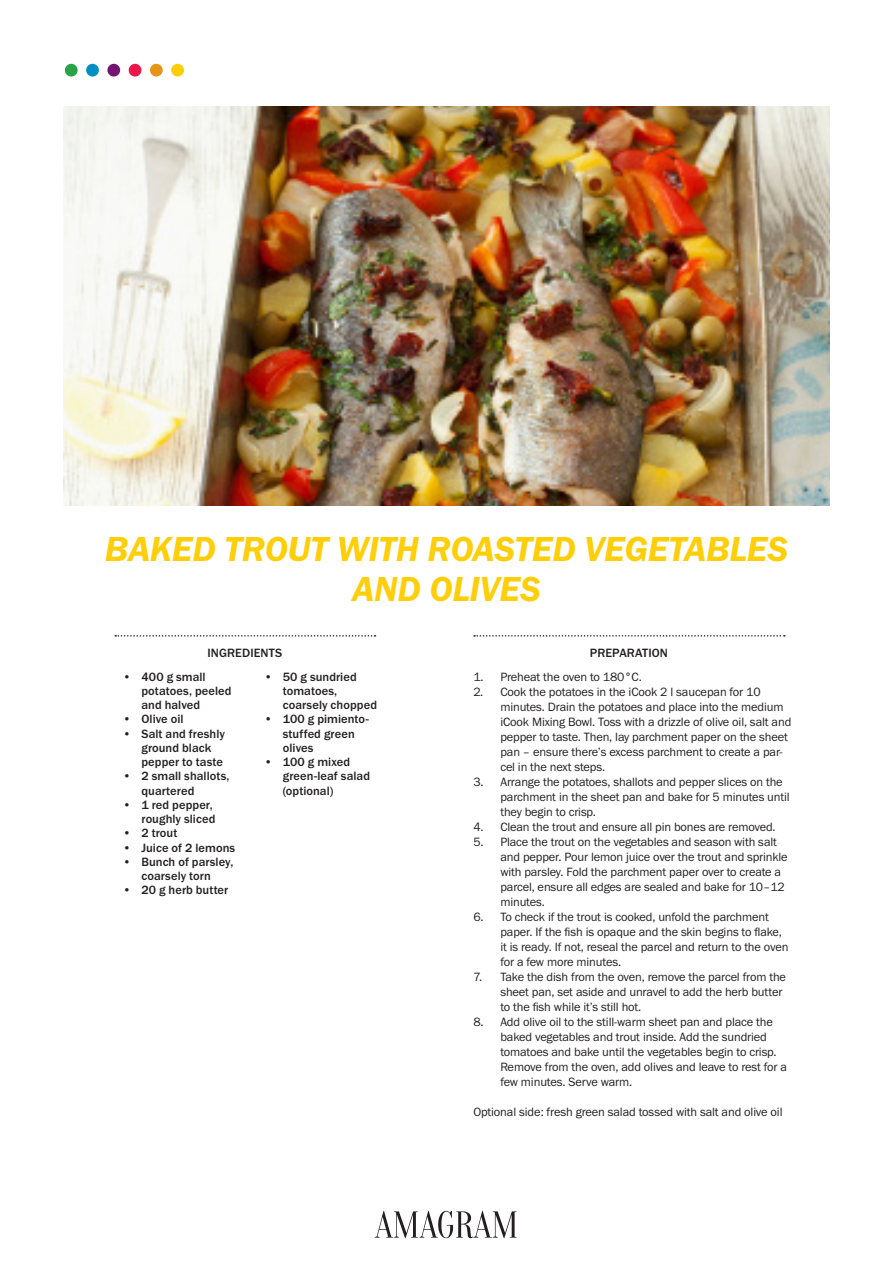
<style>
.page{position:relative;width:893px;height:1263px;background:#fff}
.page>*{position:absolute;margin:0;border:0;box-sizing:border-box;transform-origin:0 0}
.Cards_description_He{font:36px/40.5px "Franklin Gothic URW Dem Ita";letter-spacing:-.005em;color:#fece08;text-align:center}
.Cards_description_co{font:12.45px/15px "Franklin Gothic URW Boo";letter-spacing:-.01em;color:#231f20}
.INGREDIENTS_Versal_8{font:500 12.45px/14.2px "Franklin Gothic URW";letter-spacing:.005em;color:#231f20}
.s1{font-family:"Franklin Gothic URW Boo";font-weight:400}
</style>
<div class="page">
<img style="left:64px;top:106px;width:765px;height:400px">
<svg style="left:474px;top:635px;width:311px;height:2px"></svg>
<svg style="left:115px;top:635px;width:260px;height:2px"></svg>
<div style="left:171px;top:64px;width:13px;height:13px;background:#fece08;border-radius:50%"></div>
<div style="left:150px;top:64px;width:13px;height:13px;background:#e89418;border-radius:50%"></div>
<div style="left:129px;top:64px;width:12px;height:13px;background:#ed164b;border-radius:50%"></div>
<div style="left:107px;top:64px;width:13px;height:13px;background:#731372;border-radius:50%"></div>
<div style="left:86px;top:64px;width:13px;height:13px;background:#008fc5;border-radius:50%"></div>
<div style="left:65px;top:64px;width:13px;height:13px;background:#29a347;border-radius:50%"></div>
<svg style="left:375px;top:1211px;width:142px;height:27px"></svg>
<p class="Cards_description_He" style="left:105px;top:527px;width:685px">BAKED TROUT WITH ROASTED VEGETABLES<br>AND OLIVES</p>
<p class="INGREDIENTS_Versal_8" style="left:207px;top:645px;width:76px">INGREDIENTS</p>
<p class="INGREDIENTS_Versal_8" style="left:141px;top:669px;width:92px;text-indent:-18px"><span class="s1">•</span> 400 g small potatoes, peeled and halved</p>
<p class="INGREDIENTS_Versal_8" style="left:123px;top:712px;width:62px"><span class="s1">•</span> Olive oil</p>
<p class="INGREDIENTS_Versal_8" style="left:141px;top:726px;width:85px;text-indent:-18px"><span class="s1">•</span> Salt and freshly ground black pepper to taste</p>
<p class="INGREDIENTS_Versal_8" style="left:141px;top:769px;width:90px;text-indent:-18px"><span class="s1">•</span> 2 small shallots, quartered</p>
<p class="INGREDIENTS_Versal_8" style="left:123px;top:797px;width:94px;text-align:right"><span class="s1">•</span> 1 red pepper, roughly sliced</p>
<p class="INGREDIENTS_Versal_8" style="left:123px;top:826px;width:56px"><span class="s1">•</span> 2 trout</p>
<p class="INGREDIENTS_Versal_8" style="left:123px;top:840px;width:114px"><span class="s1">•</span> Juice of 2 lemons</p>
<p class="INGREDIENTS_Versal_8" style="left:123px;top:854px;width:112px;text-align:center"><span class="s1">•</span> Bunch of parsley, coarsely torn</p>
<p class="INGREDIENTS_Versal_8" style="left:123px;top:883px;width:107px"><span class="s1">•</span> 20 g herb butter</p>
<p class="INGREDIENTS_Versal_8" style="left:283px;top:669px;width:96px;text-indent:-18px"><span class="s1">•</span> 50 g sundried tomatoes, coarsely chopped</p>
<p class="INGREDIENTS_Versal_8" style="left:283px;top:712px;width:87px;text-indent:-18px"><span class="s1">•</span> 100 g pimiento&shy;stuffed green olives</p>
<p class="INGREDIENTS_Versal_8" style="left:283px;top:755px;width:89px;text-indent:-18px"><span class="s1">•</span> 100 g mixed green-leaf salad (optional)</p>
<p class="INGREDIENTS_Versal_8" style="left:590px;top:645px;width:80px">PREPARATION</p>
<p class="Cards_description_co" style="left:473px;top:669px;width:170px">1. Preheat the oven to 180°C.</p>
<p class="Cards_description_co" style="left:500px;top:684px;width:293px;text-indent:-27px">2. Cook the potatoes in the iCook 2 l saucepan for 10 minutes. Drain the potatoes and place into the medium iCook Mixing Bowl. Toss with a drizzle of olive oil, salt and pepper to taste. Then, lay parchment paper on the sheet pan – ensure there’s excess parchment to create a par&shy;cel in the next steps.</p>
<p class="Cards_description_co" style="left:500px;top:774px;width:291px;text-indent:-27px">3. Arrange the potatoes, shallots and pepper slices on the parchment in the sheet pan and bake for 5 minutes until they begin to crisp.</p>
<p class="Cards_description_co" style="left:473px;top:819px;width:304px">4. Clean the trout and ensure all pin bones are removed.</p>
<p class="Cards_description_co" style="left:500px;top:834px;width:289px;text-indent:-27px">5. Place the trout on the vegetables and season with salt and pepper. Pour lemon juice over the trout and sprinkle with parsley. Fold the parchment paper over to create a parcel, ensure all edges are sealed and bake for 10–12 minutes.</p>
<p class="Cards_description_co" style="left:500px;top:909px;width:290px;text-indent:-27px">6. To check if the trout is cooked, unfold the parchment paper. If the fish is opaque and the skin begins to flake, it is ready. If not, reseal the parcel and return to the oven for a few more minutes.</p>
<p class="Cards_description_co" style="left:500px;top:969px;width:287px;text-indent:-27px">7. Take the dish from the oven, remove the parcel from the sheet pan, set aside and unravel to add the herb butter to the fish while it’s still hot.</p>
<p class="Cards_description_co" style="left:500px;top:1014px;width:288px;text-indent:-27px">8. Add olive oil to the still-warm sheet pan and place the baked vegetables and trout inside. Add the sundried tomatoes and bake until the vegetables begin to crisp.<br>Remove from the oven, add olives and leave to rest for a few minutes. Serve warm.</p>
<p class="Cards_description_co" style="left:473px;top:1104px;width:311px">Optional side: fresh green salad tossed with salt and olive oil</p>
</div>
